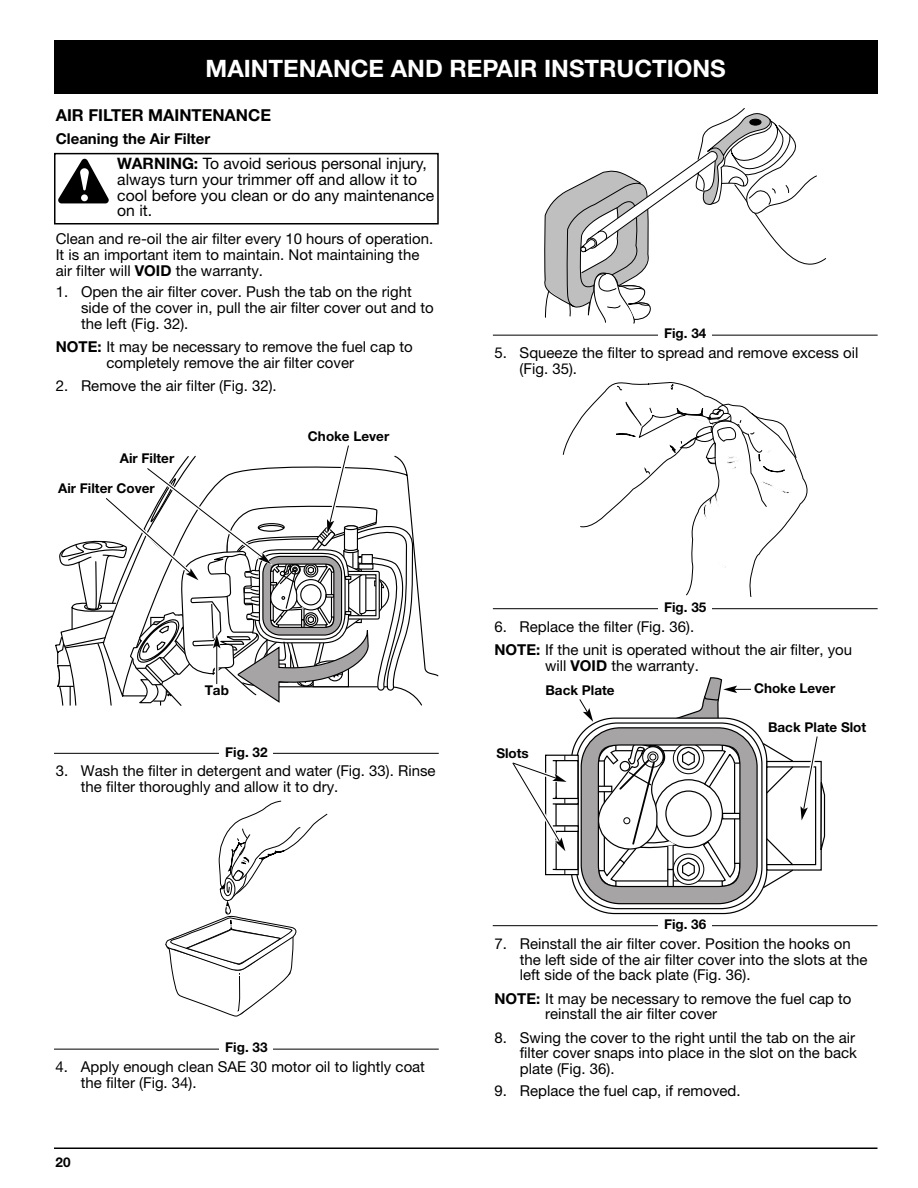
<style>
.page{position:relative;width:918px;height:1188px;background:#fff}
.page>*{position:absolute;margin:0;border:0;box-sizing:border-box;transform-origin:0 0}
.t1{font:700 24px "Helvetica Neue";color:#fff}
.t2{font:700 16.5px "Helvetica Neue";color:#000}
.t3{font:15.75px/15.8px "Helvetica Neue";color:#000}
.t4{font:15px/15.8px "Helvetica Neue";color:#000}
.t5{font:700 15px "Helvetica Neue";color:#000}
.t6{font:700 13.5px "Helvetica Neue";color:#000}
.s1{font-weight:700}
</style>
<div class="page">
<div style="left:54px;top:40px;width:824px;height:54px;background:#000"></div>
<hr style="left:54px;top:1148px;width:824px;height:1px;background:#000">
<svg style="left:571px;top:718px;width:196px;height:196px"></svg>
<div style="left:545px;top:755px;width:34px;height:120px;background:#fff;border:1px solid #000"></div>
<div style="left:556px;top:760px;width:22px;height:45px;background:#fff"></div>
<div style="left:556px;top:826px;width:22px;height:44px;background:#fff;border:1px solid #000"></div>
<div style="left:552px;top:798px;width:27px;height:7px;background:#fff;border:1px solid #000"></div>
<div style="left:552px;top:825px;width:27px;height:7px;background:#fff;border:1px solid #000"></div>
<svg style="left:165px;top:801px;width:163px;height:216px"></svg>
<svg style="left:562px;top:382px;width:246px;height:215px"></svg>
<svg style="left:544px;top:108px;width:283px;height:216px"></svg>
<hr style="left:54px;top:753px;width:385px;height:1px;background:#000">
<div style="left:219px;top:743px;width:54px;height:21px;background:#fff"></div>
<hr style="left:54px;top:1049px;width:385px;height:1px;background:#000">
<div style="left:219px;top:1038px;width:54px;height:22px;background:#fff"></div>
<hr style="left:493px;top:335px;width:385px;height:1px;background:#000">
<div style="left:658px;top:324px;width:54px;height:22px;background:#fff"></div>
<hr style="left:493px;top:608px;width:385px;height:1px;background:#000">
<div style="left:658px;top:598px;width:54px;height:22px;background:#fff"></div>
<hr style="left:493px;top:925px;width:385px;height:1px;background:#000">
<div style="left:658px;top:915px;width:54px;height:21px;background:#fff"></div>
<svg style="left:55px;top:445px;width:368px;height:261px"></svg>
<svg style="left:512px;top:755px;width:57px;height:98px"></svg>
<svg style="left:579px;top:677px;width:247px;height:228px"></svg>
<svg style="left:58px;top:159px;width:51px;height:44px"></svg>
<div style="left:54px;top:153px;width:385px;height:72px;border:2px solid #000"></div>
<h1 class="t1" style="left:206px;top:60px;width:522px">MAINTENANCE AND REPAIR INSTRUCTIONS</h1>
<p class="t2" style="left:56px;top:110px;width:217px">AIR FILTER MAINTENANCE</p>
<p class="t5" style="left:56px;top:133px;width:156px">Cleaning the Air Filter</p>
<p class="t3" style="left:117px;top:157px;width:319px"><span class="s1">WARNING:</span> To avoid serious personal injury, always turn your trimmer off and allow it to cool before you clean or do any maintenance on it.</p>
<p class="t4" style="left:56px;top:233px;width:379px">Clean and re-oil the air filter every 10 hours of operation.<br>It is an important item to maintain. Not maintaining the air filter will <span class="s1">VOID</span> the warranty.</p>
<p class="t4" style="left:81px;top:285px;width:354px;text-indent:-25px">1. Open the air filter cover. Push the tab on the right side of the cover in, pull the air filter cover out and to the left (Fig. 32).</p>
<p class="t4" style="left:56px;top:340px;width:359px;text-align:center"><span class="s1">NOTE:</span> It may be necessary to remove the fuel cap to completely remove the air filter cover</p>
<p class="t4" style="left:56px;top:379px;width:223px">2. Remove the air filter (Fig. 32).</p>
<p class="t6" style="left:120px;top:454px;width:56px">Air Filter</p>
<p class="t6" style="left:58px;top:484px;width:98px">Air Filter Cover</p>
<p class="t6" style="left:308px;top:432px;width:83px">Choke Lever</p>
<p class="t6" style="left:205px;top:686px;width:26px">Tab</p>
<p class="t6" style="left:225px;top:747px;width:44px">Fig. 32</p>
<p class="t4" style="left:81px;top:765px;width:356px;text-indent:-25px">3. Wash the filter in detergent and water (Fig. 33). Rinse the filter thoroughly and allow it to dry.</p>
<p class="t6" style="left:225px;top:1043px;width:44px">Fig. 33</p>
<p class="t4" style="left:81px;top:1061px;width:346px;text-indent:-25px">4. Apply enough clean SAE 30 motor oil to lightly coat the filter (Fig. 34).</p>
<p class="t6" style="left:56px;top:1157px;width:17px">20</p>
<p class="t6" style="left:664px;top:329px;width:44px">Fig. 34</p>
<p class="t4" style="left:520px;top:347px;width:340px;text-indent:-25px">5. Squeeze the filter to spread and remove excess oil (Fig. 35).</p>
<p class="t6" style="left:664px;top:602px;width:44px">Fig. 35</p>
<p class="t4" style="left:494px;top:616px;width:359px;line-height:23.2px">6. Replace the filter (Fig. 36).<br><span class="s1">NOTE:</span> If the unit is operated without the air filter, you</p>
<p class="t4" style="left:545px;top:659px;width:155px">will <span class="s1">VOID</span> the warranty.</p>
<p class="t6" style="left:545px;top:685px;width:71px">Back Plate</p>
<p class="t6" style="left:496px;top:748px;width:34px">Slots</p>
<p class="t6" style="left:754px;top:683px;width:83px">Choke Lever</p>
<p class="t6" style="left:768px;top:722px;width:100px">Back Plate Slot</p>
<p class="t6" style="left:664px;top:919px;width:44px">Fig. 36</p>
<p class="t4" style="left:520px;top:937px;width:349px;text-indent:-25px">7. Reinstall the air filter cover. Position the hooks on the left side of the air filter cover into the slots at the left side of the back plate (Fig. 36).</p>
<p class="t4" style="left:545px;top:992px;width:308px;text-indent:-51px"><span class="s1">NOTE:</span> It may be necessary to remove the fuel cap to reinstall the air filter cover</p>
<p class="t4" style="left:520px;top:1031px;width:339px;text-indent:-25px">8. Swing the cover to the right until the tab on the air filter cover snaps into place in the slot on the back plate (Fig. 36).</p>
<p class="t4" style="left:495px;top:1085px;width:248px">9. Replace the fuel cap, if removed.</p>
</div>
